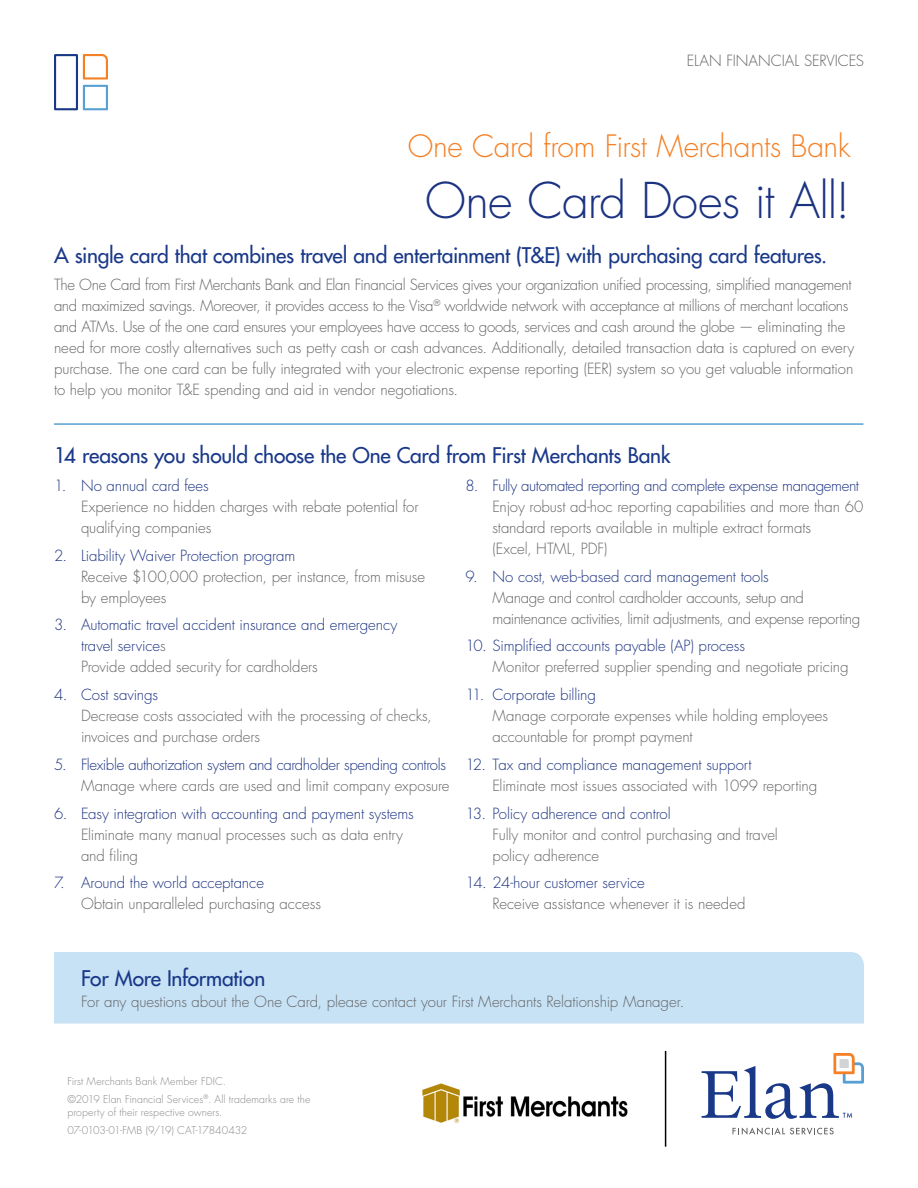
<style>
.page{position:relative;width:918px;height:1188px;background:#fff}
.page>*{position:absolute;margin:0;border:0;box-sizing:border-box;transform-origin:0 0}
.FRONT_PAGE_HEADLINER{font:300 48px "Futura Std";letter-spacing:-.015em;color:#1b3281}
.Product_Line{font:300 30px "Futura Std";letter-spacing:-.02em;color:#f58025}
.HEADLINE_01{font:500 21px "Futura Std";letter-spacing:-.01em;color:#193888}
.BODY_COPY{font:300 15px/21px "Futura Std";letter-spacing:-.01em;color:#636466}
.BODY_COPY-2{font:300 15px/21px "Futura Std";letter-spacing:-.01em;color:#1b3281}
.DISCLOSURES{font:300 10.5px/13.5px "Futura Std";letter-spacing:.005em;color:#87898c}
.DISCLOSURES-2{font:300 10.5px "Futura Std";letter-spacing:-.03em;color:#87898c}
.s1{color:#1b3281}
.s2{color:#636466}
</style>
<div class="page">
<svg style="left:54px;top:54px;width:54px;height:56px"></svg>
<hr style="left:54px;top:423px;width:809px;height:2px;background:#56a0d3">
<div style="left:54px;top:952px;width:810px;height:72px;background:#c7e1f5"></div>
<svg style="left:702px;top:1053px;width:162px;height:66px"></svg>
<svg style="left:732px;top:1127px;width:102px;height:8px"></svg>
<hr style="left:665px;top:1051px;width:1px;height:96px;background:#000">
<img style="left:422px;top:1083px;width:206px;height:40px">
<p class="BODY_COPY" style="left:687px;top:51px;width:179px">ELAN FINANCIAL SERVICES</p>
<p class="Product_Line" style="left:408px;top:128px;width:444px">One Card from First Merchants Bank</p>
<p class="FRONT_PAGE_HEADLINER" style="left:425px;top:172px;width:427px">One Card Does it All!</p>
<p class="HEADLINE_01" style="left:54px;top:242px;width:775px">A single card that combines travel and entertainment (T&amp;E) with purchasing card features.</p>
<p class="BODY_COPY" style="left:54px;top:275px;width:802px">The One Card from First Merchants Bank and Elan Financial Services gives your organization unified processing, simplified management and maximized savings. Moreover, it provides access to the Visa<sup>®</sup> worldwide network with acceptance at millions of merchant locations and ATMs. Use of the one card ensures your employees have access to goods, services and cash around the globe — eliminating the need for more costly alternatives such as petty cash or cash advances. Additionally, detailed transaction data is captured on every purchase. The one card can be fully integrated with your electronic expense reporting (EER) system so you get valuable information to help you monitor T&amp;E spending and aid in vendor negotiations.</p>
<p class="HEADLINE_01" style="left:54px;top:442px;width:618px">14 reasons you should choose the One Card from First Merchants Bank</p>
<p class="BODY_COPY" style="left:81px;top:475px;width:339px;text-indent:-27px"><span class="s1">1. No annual card fees<br></span>Experience no hidden charges with rebate potential for qualifying companies</p>
<p class="BODY_COPY" style="left:81px;top:545px;width:346px;text-indent:-27px"><span class="s1">2. Liability Waiver Protection program<br></span>Receive $100,000 protection, per instance, from misuse by employees</p>
<p class="BODY_COPY-2" style="left:81px;top:615px;width:318px;text-indent:-27px">3. Automatic travel accident insurance and emergency travel service<span class="s2">s<br>Provide added security for cardholders</span></p>
<p class="BODY_COPY" style="left:81px;top:685px;width:352px;text-indent:-27px"><span class="s1">4. Cost savings<br></span>Decrease costs associated with the processing of checks, invoices and purchase orders</p>
<p class="BODY_COPY-2" style="left:54px;top:754px;width:397px;text-align:right">5. Flexible authorization system and cardholder spending controls<br><span class="s2">Manage where cards are used and limit company exposure</span></p>
<p class="BODY_COPY" style="left:81px;top:803px;width:334px;text-indent:-27px"><span class="s1">6. Easy integration with accounting and payment systems<br></span>Eliminate many manual processes such as data entry and filing</p>
<p class="BODY_COPY" style="left:81px;top:873px;width:242px;text-indent:-27px"><span class="s1">7. Around the world acceptance<br></span>Obtain unparalleled purchasing access</p>
<p class="BODY_COPY" style="left:492px;top:475px;width:372px;text-indent:-27px"><span class="s1">8. Fully automated reporting and complete expense management </span>Enjoy robust ad-hoc reporting capabilities and more than 60 standard reports available in multiple extract formats<br>(Excel, HTML, PDF)</p>
<p class="BODY_COPY" style="left:492px;top:566px;width:369px;text-indent:-27px"><span class="s1">9. No cost, web-based card management tools<br></span>Manage and control cardholder accounts, setup and maintenance activities, limit adjustments, and expense reporting</p>
<p class="BODY_COPY" style="left:492px;top:636px;width:358px;text-indent:-27px"><span class="s1">10. Simplified accounts payable (AP) process<br></span>Monitor preferred supplier spending and negotiate pricing</p>
<p class="BODY_COPY" style="left:492px;top:685px;width:337px;text-indent:-27px"><span class="s1">11. Corporate billing<br></span>Manage corporate expenses while holding employees accountable for prompt payment</p>
<p class="BODY_COPY" style="left:492px;top:754px;width:326px;text-indent:-27px"><span class="s1">12. Tax and compliance management support<br></span>Eliminate most issues associated with 1099 reporting</p>
<p class="BODY_COPY" style="left:492px;top:803px;width:287px;text-indent:-27px"><span class="s1">13. Policy adherence and control<br></span>Fully monitor and control purchasing and travel policy adherence</p>
<p class="BODY_COPY" style="left:492px;top:873px;width:255px;text-indent:-27px"><span class="s1">14. 24-hour customer service<br></span>Receive assistance whenever it is needed</p>
<p class="HEADLINE_01" style="left:81px;top:965px;width:186px">For More Information</p>
<p class="BODY_COPY" style="left:81px;top:991px;width:605px">For any questions about the One Card, please contact your First Merchants Relationship Manager.</p>
<p class="DISCLOSURES" style="left:68px;top:1075px;width:160px">First Merchants Bank Member FDIC.</p>
<p class="DISCLOSURES" style="left:68px;top:1092px;width:244px">©2019 Elan Financial Services<sup>®</sup>. All trademarks are the property of their respective owners.</p>
<p class="DISCLOSURES-2" style="left:68px;top:1124px;width:182px">07-0103-01-FMB (9/19) CAT-17840432</p>
</div>
